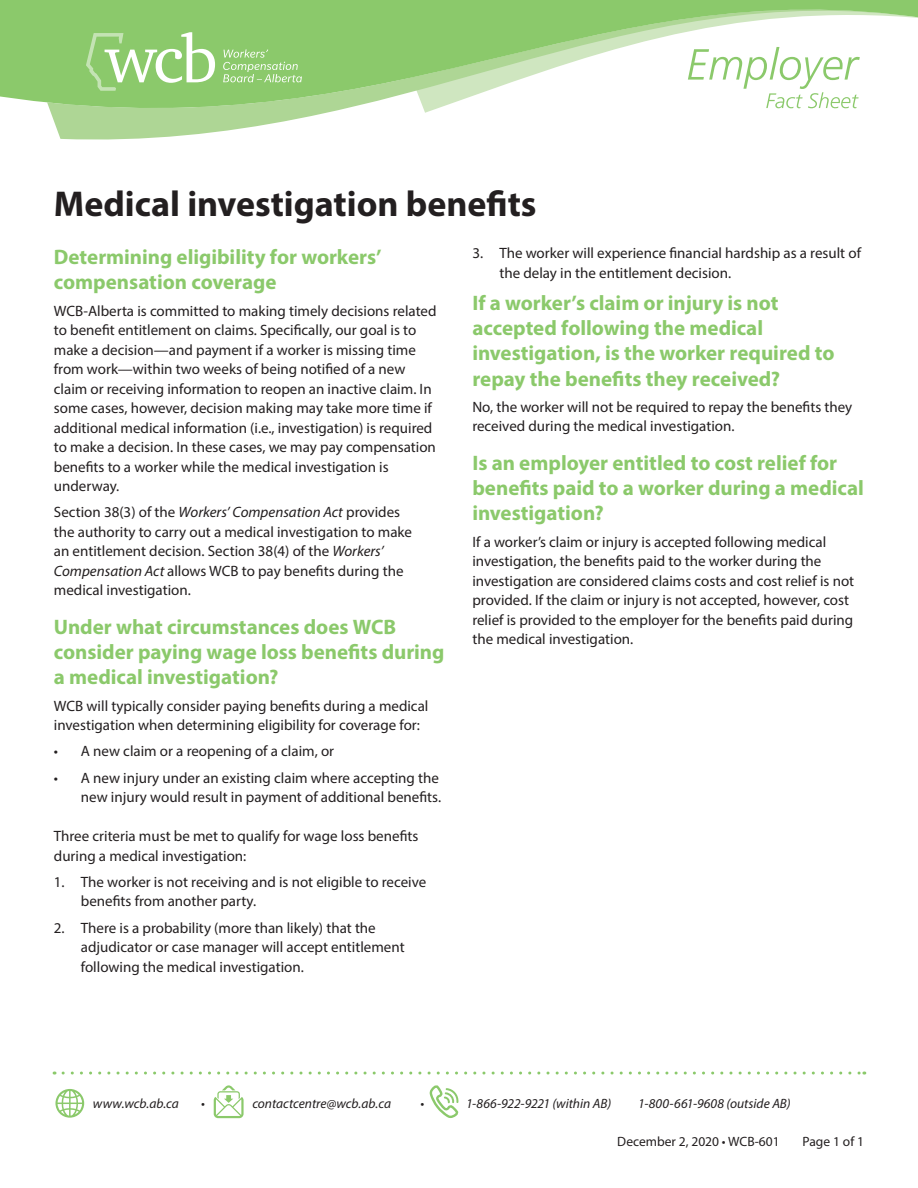
<style>
.page{position:relative;width:918px;height:1188px;background:#fff}
.page>*{position:absolute;margin:0;border:0;box-sizing:border-box;transform-origin:0 0}
.Main_title_copy{font:700 36px "Myriad Pro";color:#231f20}
.Subtitle{font:700 21px/25.2px "Myriad Pro";letter-spacing:-.005em;color:#8bc96b}
.Body_Text{font:700 21px/25.2px "Myriad Pro";color:#8bc96b}
.Body_Text-2{font:15px/19.5px "Myriad Pro";color:#231f20}
.t1{font:italic 13.5px "Myriad Pro";color:#231f20}
.t2{font:13.5px "Myriad Pro";color:#231f20}
.s1{font-style:italic}
</style>
<div class="page">
<svg style="left:0;top:0;width:918px;height:140px"></svg>
<svg style="left:688px;top:47px;width:172px;height:61px"></svg>
<svg style="left:430px;top:1085px;width:29px;height:33px"></svg>
<svg style="left:214px;top:1085px;width:30px;height:33px"></svg>
<svg style="left:63px;top:1072px;width:802px;height:3px"></svg>
<svg style="left:55px;top:1089px;width:29px;height:29px"></svg>
<svg style="left:223px;top:49px;width:79px;height:33px;background:#9dd182"></svg>
<svg style="left:86px;top:32px;width:129px;height:59px"></svg>
<p class="Main_title_copy" style="left:54px;top:180px;width:484px">Medical investigation benefits</p>
<p class="Subtitle" style="left:54px;top:244px;width:329px">Determining eligibility for workers’ compensation coverage</p>
<p class="Body_Text-2" style="left:54px;top:301px;width:384px">WCB-Alberta is committed to making timely decisions related to benefit entitlement on claims. Specifically, our goal is to make a decision—and payment if a worker is missing time from work—within two weeks of being notified of a new claim or receiving information to reopen an inactive claim. In some cases, however, decision making may take more time if additional medical information (i.e., investigation) is required to make a decision. In these cases, we may pay compensation benefits to a worker while the medical investigation is underway.</p>
<p class="Body_Text-2" style="left:54px;top:502px;width:360px">Section 38(3) of the <span class="s1">Workers’ Compensation Act</span> provides the authority to carry out a medical investigation to make an entitlement decision. Section 38(4) of the <span class="s1">Workers’ Compensation Act</span> allows WCB to pay benefits during the medical investigation.</p>
<p class="Subtitle" style="left:54px;top:614px;width:392px">Under what circumstances does WCB consider paying wage loss benefits during a medical investigation?</p>
<p class="Body_Text-2" style="left:54px;top:696px;width:376px">WCB will typically consider paying benefits during a medical investigation when determining eligibility for coverage for:</p>
<p class="Body_Text-2" style="left:54px;top:741px;width:282px">• A new claim or a reopening of a claim, or</p>
<p class="Body_Text-2" style="left:54px;top:768px;width:389px;text-align:right">• A new injury under an existing claim where accepting the new injury would result in payment of additional benefits.</p>
<p class="Body_Text-2" style="left:54px;top:826px;width:366px">Three criteria must be met to qualify for wage loss benefits during a medical investigation:</p>
<p class="Body_Text-2" style="left:81px;top:872px;width:347px;text-indent:-27px">1. The worker is not receiving and is not eligible to receive benefits from another party.</p>
<p class="Body_Text-2" style="left:81px;top:918px;width:325px;text-indent:-27px">2. There is a probability (more than likely) that the adjudicator or case manager will accept entitlement following the medical investigation.</p>
<p class="Body_Text-2" style="left:499px;top:243px;width:363px;text-indent:-27px">3. The worker will experience financial hardship as a result of the delay in the entitlement decision.</p>
<p class="Body_Text" style="left:472px;top:290px;width:364px">If a worker’s claim or injury is not accepted following the medical investigation, is the worker required to repay the benefits they received?</p>
<p class="Body_Text-2" style="left:472px;top:397px;width:382px">No, the worker will not be required to repay the benefits they received during the medical investigation.</p>
<p class="Subtitle" style="left:472px;top:450px;width:393px">Is an employer entitled to cost relief for benefits paid to a worker during a medical investigation?</p>
<p class="Body_Text-2" style="left:472px;top:532px;width:383px">If a worker’s claim or injury is accepted following medical investigation, the benefits paid to the worker during the investigation are considered claims costs and cost relief is not provided. If the claim or injury is not accepted, however, cost relief is provided to the employer for the benefits paid during the medical investigation.</p>
<p class="t1" style="left:93px;top:1095px;width:88px">www.wcb.ab.ca</p>
<p class="t1" style="left:201px;top:1095px;width:5px">•</p>
<p class="t1" style="left:252px;top:1095px;width:140px">contactcentre@wcb.ab.ca</p>
<p class="t1" style="left:421px;top:1095px;width:5px">•</p>
<p class="t1" style="left:466px;top:1095px;width:147px">1-866-922-9221 (within AB)</p>
<p class="t1" style="left:638px;top:1095px;width:154px">1-800-661-9608 (outside AB)</p>
<p class="t2" style="left:617px;top:1133px;width:164px">December 2, 2020 • WCB-601</p>
<p class="t2" style="left:803px;top:1133px;width:63px">Page 1 of 1</p>
</div>
